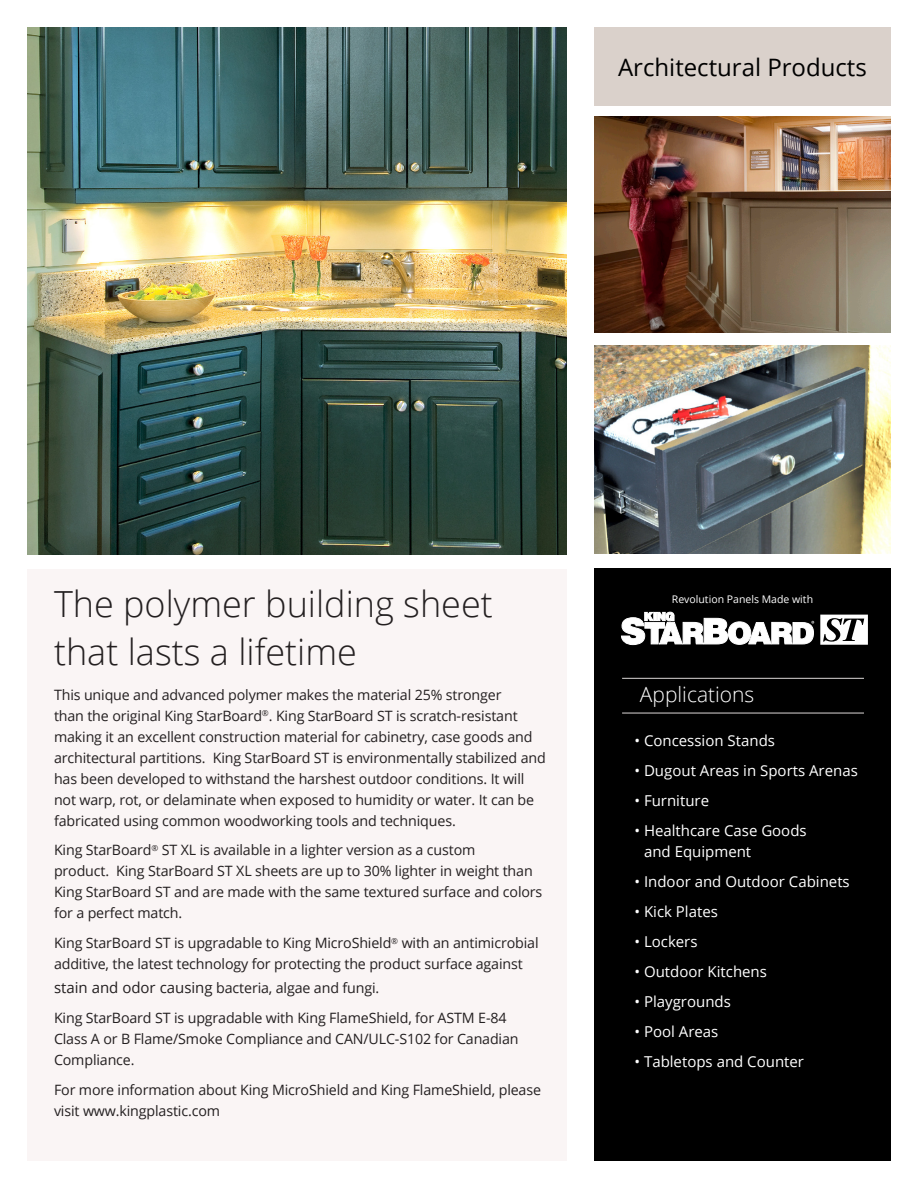
<style>
.page{position:relative;width:918px;height:1188px;background:#fff}
.page>*{position:absolute;margin:0;border:0;box-sizing:border-box;transform-origin:0 0}
.t1{font:300 36px/48px "Open Sans";color:#231f20}
.t2{font:24px "Open Sans";color:#000}
.t3{font:300 21px "Open Sans";color:#fff}
.t4{font:15px/21px "Open Sans";color:#fff}
.t5{font:14.25px/21px "Open Sans";letter-spacing:-.01em;color:#231f20}
.t6{font:10.5px "Open Sans";color:#fff}
.s1{font-size:15px}
</style>
<div class="page">
<div style="left:27px;top:569px;width:540px;height:592px;background:#faf5f5"></div>
<div style="left:594px;top:27px;width:297px;height:79px;background:#dad1cb"></div>
<div style="left:594px;top:568px;width:297px;height:593px;background:#000"></div>
<img style="left:27px;top:27px;width:540px;height:527px">
<img style="left:594px;top:117px;width:297px;height:215px">
<img style="left:594px;top:345px;width:297px;height:209px">
<hr style="left:622px;top:713px;width:242px;height:1px;background:#dcd8d7">
<hr style="left:622px;top:678px;width:242px;height:1px;background:#dcd8d7">
<svg style="left:621px;top:612px;width:193px;height:34px"></svg>
<svg style="left:820px;top:615px;width:48px;height:30px"></svg>
<p class="t2" style="left:618px;top:51px;width:250px">Architectural Products</p>
<p class="t1" style="left:54px;top:579px;width:440px">The polymer building sheet that lasts a lifetime</p>
<p class="t5" style="left:54px;top:684px;width:493px">This unique and advanced polymer makes the material 25% stronger<br>than the original King StarBoard<sup>®</sup>. King StarBoard ST is scratch-resistant making it an excellent construction material for cabinetry, case goods and architectural partitions. King StarBoard ST is environmentally stabilized and has been developed to withstand the harshest outdoor conditions. It will not warp, rot, or delaminate when exposed to humidity or water. It can be fabricated using common woodworking tools and techniques.</p>
<p class="t5" style="left:54px;top:839px;width:490px">King StarBoard<sup>®</sup> ST XL is available in a lighter version as a custom<br>product. King StarBoard ST XL sheets are up to 30% lighter in weight than King StarBoard ST and are made with the same textured surface and colors for a perfect match.</p>
<p class="t5" style="left:54px;top:932px;width:486px">King StarBoard ST is upgradable to King MicroShield<sup>®</sup> with an antimicrobial additive, the latest technology for protecting the product surface against</p>
<p class="t5" style="left:54px;top:977px;width:327px"><span class="s1">stain and odor causing</span> bacteria, algae and fungi.</p>
<p class="t5" style="left:54px;top:1007px;width:466px">King StarBoard ST is upgradable with King FlameShield, for ASTM E-84<br>Class A or B Flame/Smoke Compliance and CAN/ULC-S102 for Canadian<br>Compliance.</p>
<p class="t5" style="left:54px;top:1079px;width:489px">For more information about King MicroShield and King FlameShield, please visit www.kingplastic.com</p>
<p class="t6" style="left:672px;top:592px;width:143px">Revolution Panels Made with</p>
<p class="t3" style="left:640px;top:680px;width:116px">Applications</p>
<p class="t4" style="left:634px;top:729px;width:142px">• Concession Stands</p>
<p class="t4" style="left:634px;top:759px;width:225px">• Dugout Areas in Sports Arenas</p>
<p class="t4" style="left:634px;top:789px;width:76px">• Furniture</p>
<p class="t4" style="left:644px;top:819px;width:164px;text-indent:-10px">• Healthcare Case Goods and Equipment</p>
<p class="t4" style="left:634px;top:870px;width:217px">• Indoor and Outdoor Cabinets</p>
<p class="t4" style="left:634px;top:900px;width:85px">• Kick Plates</p>
<p class="t4" style="left:634px;top:930px;width:65px">• Lockers</p>
<p class="t4" style="left:634px;top:960px;width:134px">• Outdoor Kitchens</p>
<p class="t4" style="left:634px;top:990px;width:98px">• Playgrounds</p>
<p class="t4" style="left:634px;top:1020px;width:85px">• Pool Areas</p>
<p class="t4" style="left:634px;top:1050px;width:171px">• Tabletops and Counter</p>
</div>
